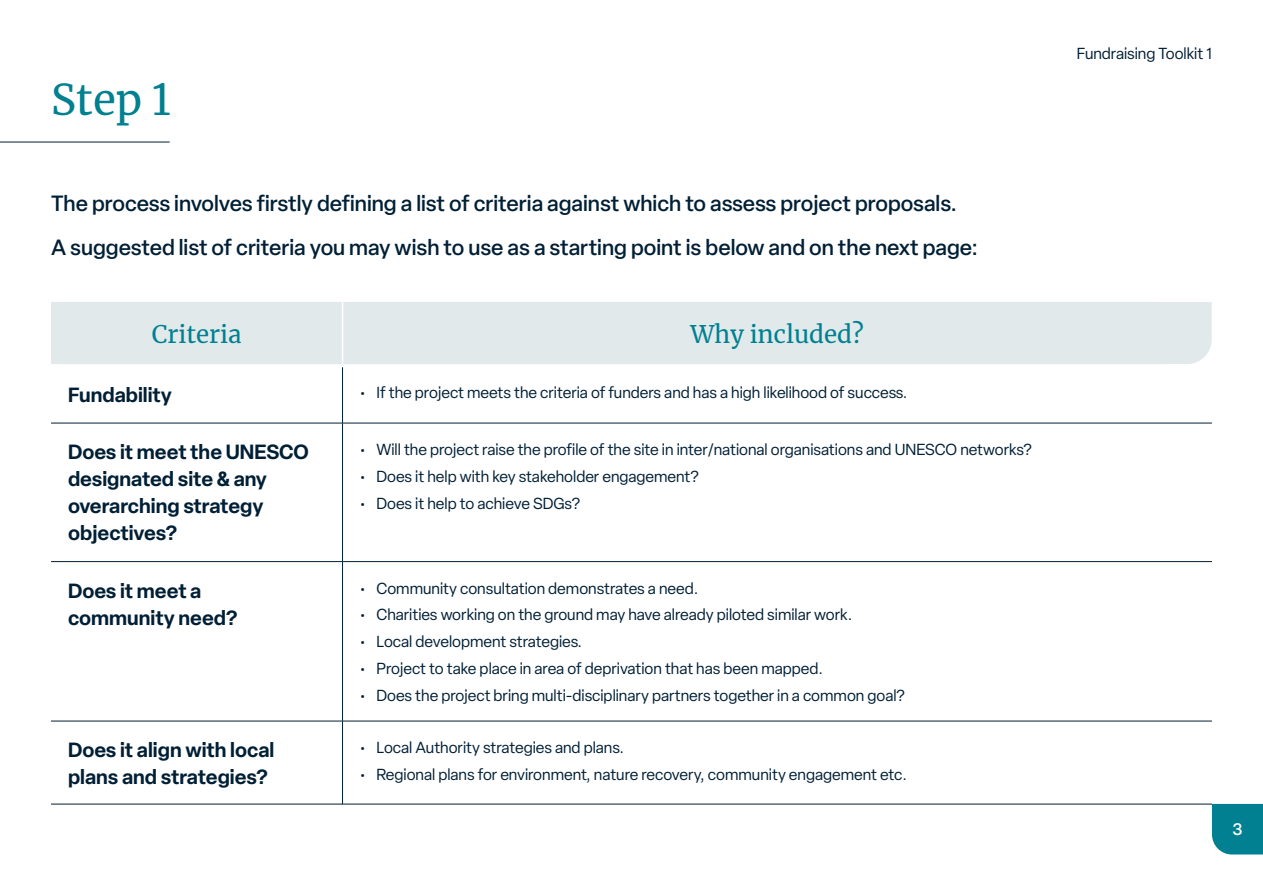
<style>
.page{position:relative;width:1263px;height:893px;background:#fff}
.page>*{position:absolute;margin:0;border:0;box-sizing:border-box;transform-origin:0 0}
.t1{font:42px "Merriweather";color:#008090}
.t2{font:24px "Merriweather";color:#008090}
.t3{font:500 21.75px/43.3px "Elza";color:#001f35}
.t4{font:600 20.25px/27px "Elza";color:#001f35}
.t5{font:500 16.5px "Elza";color:#fff}
.t6{font:15.75px "Elza";color:#001f35}
</style>
<div class="page">
<div style="left:1212px;top:804px;width:51px;height:50px;background:#008090"></div>
<div style="left:51px;top:302px;width:1115px;height:62px;background:#e1e9eb"></div>
<hr style="left:342px;top:302px;width:1px;height:62px;background:#fff">
<hr style="left:342px;top:367px;width:1px;height:56px;background:#001f35">
<hr style="left:51px;top:423px;width:291px;height:1px;background:#001f35">
<hr style="left:342px;top:423px;width:870px;height:1px;background:#001f35">
<hr style="left:342px;top:423px;width:1px;height:138px;background:#001f35">
<hr style="left:342px;top:562px;width:1px;height:159px;background:#001f35">
<hr style="left:342px;top:721px;width:1px;height:83px;background:#001f35">
<hr style="left:51px;top:561px;width:291px;height:1px;background:#001f35">
<hr style="left:342px;top:561px;width:870px;height:1px;background:#001f35">
<hr style="left:51px;top:721px;width:291px;height:1px;background:#001f35">
<hr style="left:342px;top:721px;width:870px;height:1px;background:#001f35">
<div style="left:1166px;top:302px;width:46px;height:62px;background:#e1e9eb"></div>
<hr style="left:0;top:142px;width:170px;height:1px;background:#001f35">
<hr style="left:51px;top:804px;width:1161px;height:1px;background:#001f35">
<h1 class="t1" style="left:51px;top:70px;width:121px">Step 1</h1>
<h3 class="t3" style="left:51px;top:182px;width:929px">The process involves firstly defining a list of criteria against which to assess project proposals.<br>A suggested list of criteria you may wish to use as a starting point is below and on the next page:</h3>
<h2 class="t2" style="left:152px;top:317px;width:91px">Criteria</h2>
<h2 class="t2" style="left:691px;top:317px;width:175px">Why included?</h2>
<p class="t4" style="left:68px;top:381px;width:106px">Fundability</p>
<p class="t6" style="left:360px;top:382px;width:549px">• If the project meets the criteria of funders and has a high likelihood of success.</p>
<p class="t4" style="left:68px;top:438px;width:242px">Does it meet the UNESCO designated site &amp; any overarching strategy objectives?</p>
<p class="t6" style="left:360px;top:439px;width:674px">• Will the project raise the profile of the site in inter/national organisations and UNESCO networks?</p>
<p class="t6" style="left:360px;top:466px;width:341px">• Does it help with key stakeholder engagement?</p>
<p class="t6" style="left:360px;top:493px;width:222px">• Does it help to achieve SDGs?</p>
<p class="t4" style="left:68px;top:577px;width:171px">Does it meet a community need?</p>
<p class="t6" style="left:360px;top:578px;width:340px">• Community consultation demonstrates a need.</p>
<p class="t6" style="left:360px;top:604px;width:494px">• Charities working on the ground may have already piloted similar work.</p>
<p class="t6" style="left:360px;top:631px;width:224px">• Local development strategies.</p>
<p class="t6" style="left:360px;top:658px;width:465px">• Project to take place in area of deprivation that has been mapped.</p>
<p class="t6" style="left:360px;top:685px;width:547px">• Does the project bring multi-disciplinary partners together in a common goal?</p>
<p class="t4" style="left:68px;top:736px;width:208px">Does it align with local plans and strategies?</p>
<p class="t6" style="left:360px;top:737px;width:266px">• Local Authority strategies and plans.</p>
<p class="t6" style="left:360px;top:764px;width:549px">• Regional plans for environment, nature recovery, community engagement etc.</p>
<p class="t6" style="left:1077px;top:43px;width:137px">Fundraising Toolkit 1</p>
<p class="t5" style="left:1232px;top:818px;width:12px">3</p>
</div>
